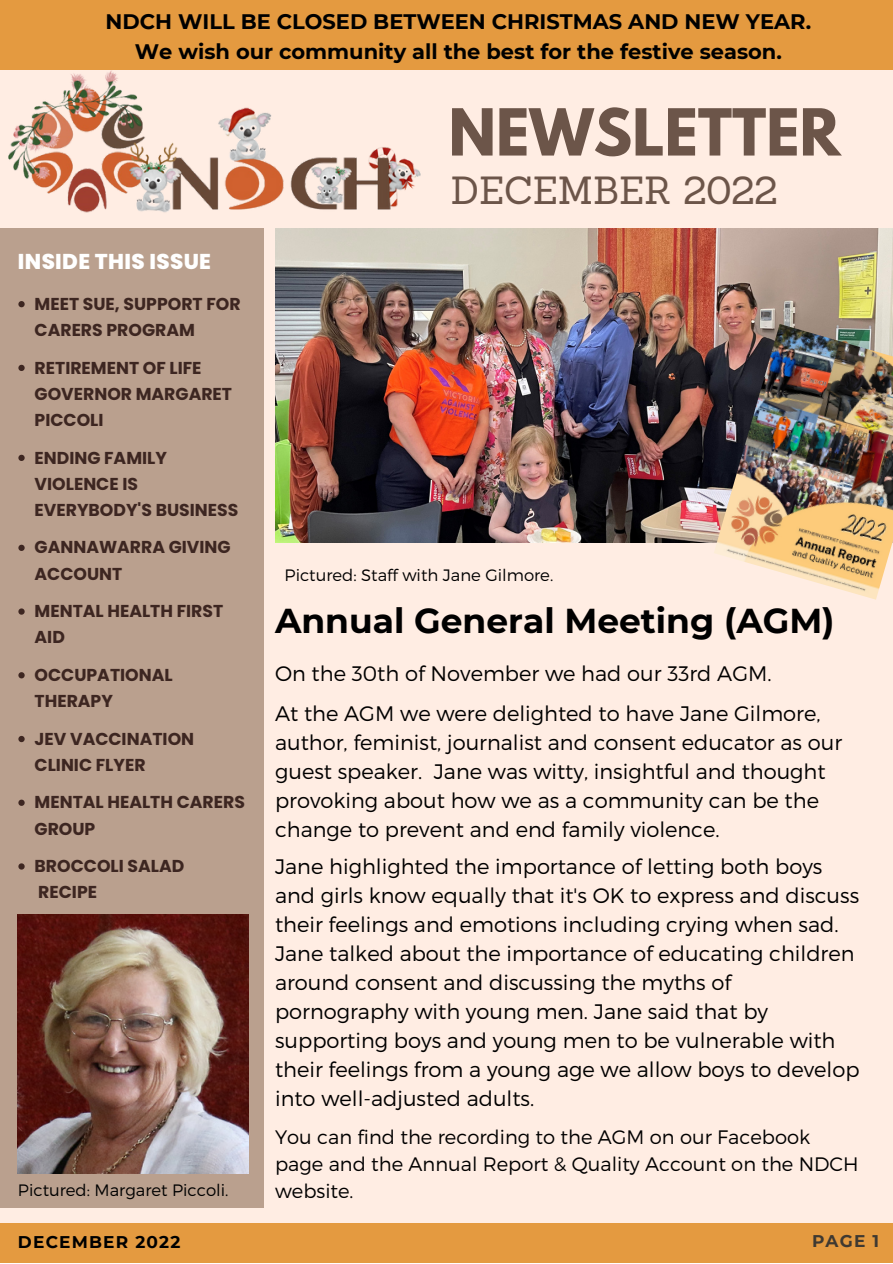
<style>
.page{position:relative;width:893px;height:1264px;background:#fff}
.page>*{position:absolute;margin:0;border:0;box-sizing:border-box;transform-origin:0 0}
.t1{font:700 57.3px "League Spartan";color:#6c5549}
.t2{font:38.25px "Sanchez";color:#6c5549}
.t3{font:700 34.5px "Montserrat";color:#000}
.t4{font:800 21.45px "Poppins";letter-spacing:.015em;color:#fff}
.t5{font:300 21px/29px "Montserrat";color:#000}
.t6{font:700 21px/30.3px "Montserrat";color:#000;text-align:center}
.t7{font:300 19.5px/27px "Montserrat";color:#000}
.t8{font:700 17.25px/26.2px "Poppins";color:#3d2621}
.t9{font:700 16.95px "Montserrat";letter-spacing:.07em;color:#000}
.t10{font:700 16.95px "Montserrat";color:#3f3931}
.t11{font:300 16.5px "Montserrat";color:#000}
</style>
<div class="page">
<div style="left:0;top:0;width:892px;height:1262px;background:#ffede3"></div>
<div style="left:0;top:229px;width:264px;height:978px;background:#baa08e"></div>
<div style="left:0;top:1223px;width:892px;height:39px;background:#e49a40"></div>
<div style="left:0;top:0;width:892px;height:70px;background:#e49a40"></div>
<img style="left:0;top:70px;width:527px;height:159px">
<img style="left:275px;top:229px;width:617px;height:313px">
<img style="left:713px;top:324px;width:179px;height:275px">
<img style="left:18px;top:914px;width:230px;height:259px">
<svg style="left:18px;top:301px;width:7px;height:6px"></svg>
<svg style="left:18px;top:365px;width:7px;height:6px"></svg>
<svg style="left:18px;top:455px;width:7px;height:6px"></svg>
<svg style="left:18px;top:544px;width:7px;height:7px"></svg>
<svg style="left:18px;top:608px;width:7px;height:6px"></svg>
<svg style="left:18px;top:672px;width:7px;height:6px"></svg>
<svg style="left:18px;top:736px;width:7px;height:6px"></svg>
<svg style="left:18px;top:799px;width:7px;height:6px"></svg>
<svg style="left:18px;top:863px;width:7px;height:6px"></svg>
<p class="t6" style="left:106px;top:6px;width:707px">NDCH WILL BE CLOSED BETWEEN CHRISTMAS AND NEW YEAR.<br>We wish our community all the best for the festive season.</p>
<h1 class="t1" style="left:448px;top:104px;width:393px">NEWSLETTER</h1>
<p class="t4" style="left:18px;top:247px;width:194px">INSIDE THIS ISSUE</p>
<p class="t8" style="left:35px;top:290px;width:207px">MEET SUE, SUPPORT FOR<br>CARERS PROGRAM</p>
<p class="t8" style="left:35px;top:354px;width:199px">RETIREMENT OF LIFE<br>GOVERNOR MARGARET<br>PICCOLI</p>
<p class="t8" style="left:35px;top:444px;width:205px">ENDING FAMILY<br>VIOLENCE IS<br>EVERYBODY'S BUSINESS</p>
<p class="t8" style="left:35px;top:534px;width:197px">GANNAWARRA GIVING<br>ACCOUNT</p>
<p class="t8" style="left:35px;top:598px;width:190px">MENTAL HEALTH FIRST<br>AID</p>
<p class="t8" style="left:35px;top:661px;width:140px">OCCUPATIONAL<br>THERAPY</p>
<p class="t8" style="left:35px;top:725px;width:161px">JEV VACCINATION<br>CLINIC FLYER</p>
<p class="t8" style="left:35px;top:789px;width:212px">MENTAL HEALTH CARERS<br>GROUP</p>
<p class="t8" style="left:35px;top:853px;width:151px">BROCCOLI SALAD<br>RECIPE</p>
<p class="t11" style="left:18px;top:1179px;width:212px">Pictured: Margaret Piccoli.</p>
<h2 class="t2" style="left:451px;top:166px;width:328px">DECEMBER 2022</h2>
<p class="t11" style="left:284px;top:564px;width:270px">Pictured: Staff with Jane Gilmore.</p>
<h3 class="t3" style="left:275px;top:600px;width:561px">Annual General Meeting (AGM)</h3>
<p class="t5" style="left:275px;top:653px;width:547px;line-height:39.5px">On the 30th of November we had our 33rd AGM.<br>At the AGM we were delighted to have Jane Gilmore,</p>
<p class="t5" style="left:275px;top:726px;width:568px">author, feminist, journalist and consent educator as our guest speaker. Jane was witty, insightful and thought provoking about how we as a community can be the change to prevent and end family violence.</p>
<p class="t5" style="left:275px;top:850px;width:586px">Jane highlighted the importance of letting both boys and girls know equally that it's OK to express and discuss their feelings and emotions including crying when sad.<br>Jane talked about the importance of educating children around consent and discussing the myths of pornography with young men. Jane said that by supporting boys and young men to be vulnerable with their feelings from a young age we allow boys to develop into well-adjusted adults.</p>
<p class="t7" style="left:275px;top:1122px;width:585px">You can find the recording to the AGM on our Facebook page and the Annual Report &amp; Quality Account on the NDCH website.</p>
<p class="t9" style="left:18px;top:1231px;width:164px">DECEMBER 2022</p>
<p class="t10" style="left:812px;top:1230px;width:69px">PAGE 1</p>
</div>
